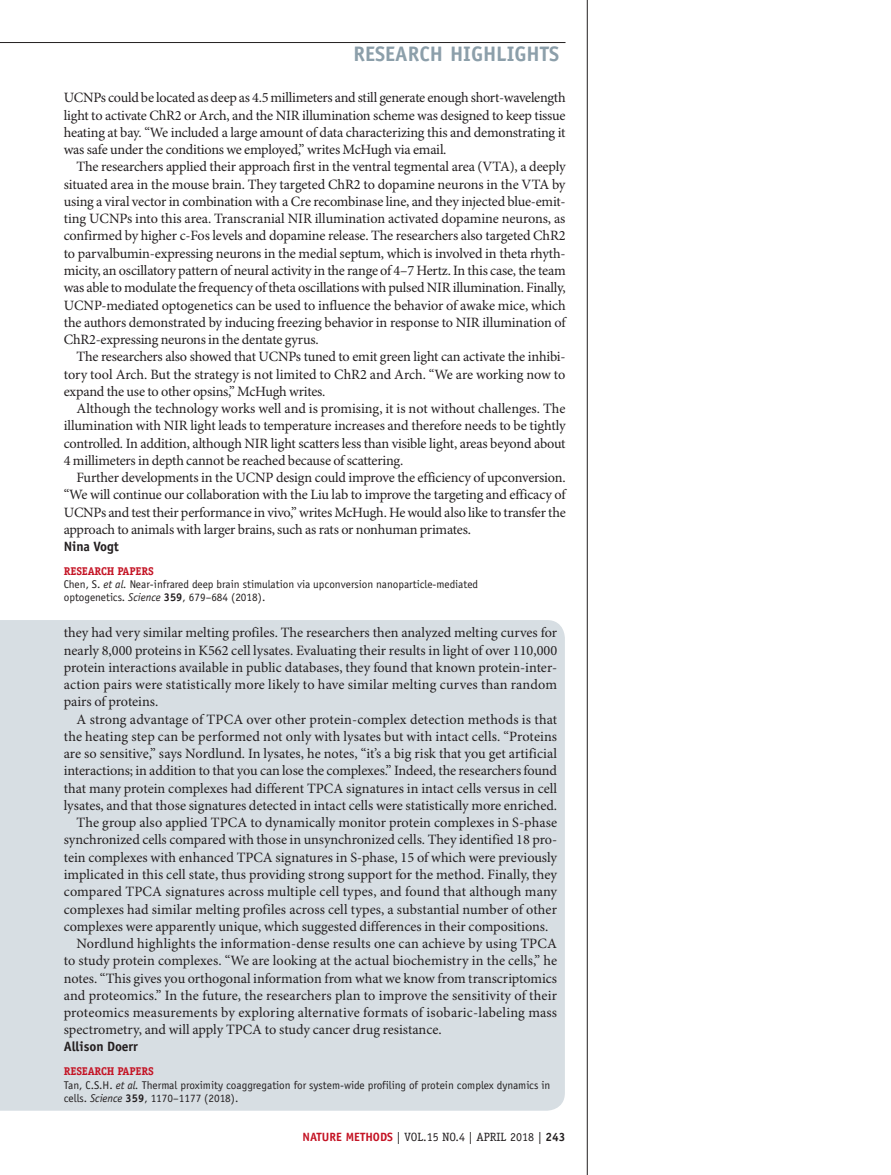
<style>
.page{position:relative;width:891px;height:1175px;background:#fff}
.page>*{position:absolute;margin:0;border:0;box-sizing:border-box;transform-origin:0 0}
.t1{font:700 21px "Officina Sans Std";color:#8c9faa}
.t2{font:14.25px/17.2px "Minion Pro";color:#231f20;text-align:justify}
.t3{font:700 13.5px "Officina Sans Std";letter-spacing:-.005em;color:#231f20}
.t4{font:12px "Officina Serif Std";color:#231f20}
.t5{font:11.25px/13.2px "Officina Sans Std";color:#231f20}
.t6{font:700 11.25px "Officina Serif Std";letter-spacing:-.015em;color:#c41324}
.s1{font-style:italic}
.s2{font-weight:700}
.s3{font-family:"Officina Sans Std";font-weight:700;color:#c41324}
.s4{font-family:"Officina Sans Std";font-weight:700}
</style>
<div class="page">
<div style="left:0;top:620px;width:565px;height:490px;background:#d7dee3"></div>
<hr style="left:587px;top:0;width:1px;height:1174px;background:#231f20">
<hr style="left:0;top:42px;width:566px;height:1px;background:#231f20">
<h1 class="t1" style="left:353px;top:41px;width:207px">RESEARCH HIGHLIGHTS</h1>
<p class="t2" style="left:64px;top:90px;width:503px">UCNPs could be located as deep as 4.5 millimeters and still generate enough short-wavelength light to activate ChR2 or Arch, and the NIR illumination scheme was designed to keep tissue heating at bay. “We included a large amount of data characterizing this and demonstrating it was safe under the conditions we employed,” writes McHugh via email.</p>
<p class="t2" style="left:64px;top:159px;width:504px;text-indent:13px">The researchers applied their approach first in the ventral tegmental area (VTA), a deeply situated area in the mouse brain. They targeted ChR2 to dopamine neurons in the VTA by using a viral vector in combination with a Cre recombinase line, and they injected blue-emit&shy;ting UCNPs into this area. Transcranial NIR illumination activated dopamine neurons, as confirmed by higher c-Fos levels and dopamine release. The researchers also targeted ChR2 to parvalbumin-expressing neurons in the medial septum, which is involved in theta rhyth&shy;micity, an oscillatory pattern of neural activity in the range of 4–7 Hertz. In this case, the team was able to modulate the frequency of theta oscillations with pulsed NIR illumination. Finally, UCNP-mediated optogenetics can be used to influence the behavior of awake mice, which the authors demonstrated by inducing freezing behavior in response to NIR illumination of ChR2-expressing neurons in the dentate gyrus.</p>
<p class="t2" style="left:64px;top:349px;width:503px;text-indent:13px">The researchers also showed that UCNPs tuned to emit green light can activate the inhibi&shy;tory tool Arch. But the strategy is not limited to ChR2 and Arch. “We are working now to expand the use to other opsins,” McHugh writes.</p>
<p class="t2" style="left:64px;top:400px;width:503px;text-indent:13px">Although the technology works well and is promising, it is not without challenges. The illumination with NIR light leads to temperature increases and therefore needs to be tightly controlled. In addition, although NIR light scatters less than visible light, areas beyond about 4 millimeters in depth cannot be reached because of scattering.</p>
<p class="t2" style="left:64px;top:469px;width:503px;text-indent:13px">Further developments in the UCNP design could improve the efficiency of upconversion. “We will continue our collaboration with the Liu lab to improve the targeting and efficacy of UCNPs and test their performance in vivo,” writes McHugh. He would also like to transfer the approach to animals with larger brains, such as rats or nonhuman primates.</p>
<p class="t3" style="left:64px;top:538px;width:57px">Nina Vogt</p>
<p class="t6" style="left:64px;top:564px;width:92px">RESEARCH PAPERS</p>
<p class="t5" style="left:64px;top:577px;width:416px">Chen, S. <span class="s1">et al.</span> Near-infrared deep brain stimulation via upconversion nanoparticle-mediated optogenetics. <span class="s1">Science</span> <span class="s2">359</span>, 679–684 (2018).</p>
<p class="t2" style="left:64px;top:624px;width:495px">they had very similar melting profiles. The researchers then analyzed melting curves for nearly 8,000 proteins in K562 cell lysates. Evaluating their results in light of over 110,000 protein interactions available in public databases, they found that known protein-inter&shy;action pairs were statistically more likely to have similar melting curves than random pairs of proteins.</p>
<p class="t2" style="left:77px;top:711px;width:482px">A strong advantage of TPCA over other protein-complex detection methods is that</p>
<p class="t2" style="left:64px;top:728px;width:495px">the heating step can be performed not only with lysates but with intact cells. “Proteins</p>
<p class="t2" style="left:64px;top:745px;width:495px">are so sensitive,” says Nordlund. In lysates, he notes, “it’s a big risk that you get artificial</p>
<p class="t2" style="left:64px;top:762px;width:495px">interactions; in addition to that you can lose the complexes.” Indeed, the researchers found</p>
<p class="t2" style="left:64px;top:780px;width:495px">that many protein complexes had different TPCA signatures in intact cells versus in cell</p>
<p class="t2" style="left:64px;top:797px;width:495px">lysates, and that those signatures detected in intact cells were statistically more enriched.</p>
<p class="t2" style="left:77px;top:814px;width:482px">The group also applied TPCA to dynamically monitor protein complexes in S-phase</p>
<p class="t2" style="left:64px;top:832px;width:495px">synchronized cells compared with those in unsynchronized cells. They identified 18 pro-</p>
<p class="t2" style="left:64px;top:849px;width:495px">tein complexes with enhanced TPCA signatures in S-phase, 15 of which were previously</p>
<p class="t2" style="left:64px;top:866px;width:495px">implicated in this cell state, thus providing strong support for the method. Finally, they</p>
<p class="t2" style="left:64px;top:883px;width:495px">compared TPCA signatures across multiple cell types, and found that although many</p>
<p class="t2" style="left:64px;top:901px;width:495px">complexes had similar melting profiles across cell types, a substantial number of other</p>
<p class="t2" style="left:64px;top:918px;width:486px">complexes were apparently unique, which suggested differences in their compositions.</p>
<p class="t2" style="left:77px;top:935px;width:482px">Nordlund highlights the information-dense results one can achieve by using TPCA</p>
<p class="t2" style="left:64px;top:952px;width:495px">to study protein complexes. “We are looking at the actual biochemistry in the cells,” he</p>
<p class="t2" style="left:64px;top:970px;width:495px">notes. “This gives you orthogonal information from what we know from transcriptomics</p>
<p class="t2" style="left:64px;top:987px;width:495px">and proteomics.” In the future, the researchers plan to improve the sensitivity of their</p>
<p class="t2" style="left:64px;top:1004px;width:495px">proteomics measurements by exploring alternative formats of isobaric-labeling mass</p>
<p class="t2" style="left:64px;top:1021px;width:379px">spectrometry, and will apply TPCA to study cancer drug resistance.</p>
<p class="t3" style="left:64px;top:1038px;width:76px">Allison Doerr</p>
<p class="t6" style="left:64px;top:1064px;width:92px">RESEARCH PAPERS</p>
<p class="t5" style="left:64px;top:1078px;width:488px">Tan, C.S.H. <span class="s1">et al.</span> Thermal proximity coaggregation for system-wide profiling of protein complex dynamics in cells. <span class="s1">Science</span> <span class="s2">359</span>, 1170–1177 (2018).</p>
<p class="t4" style="left:303px;top:1130px;width:265px"><span class="s3">NATURE METHODS</span> | VOL.15 NO.4 | APRIL 2018 | <span class="s4">243</span></p>
</div>
